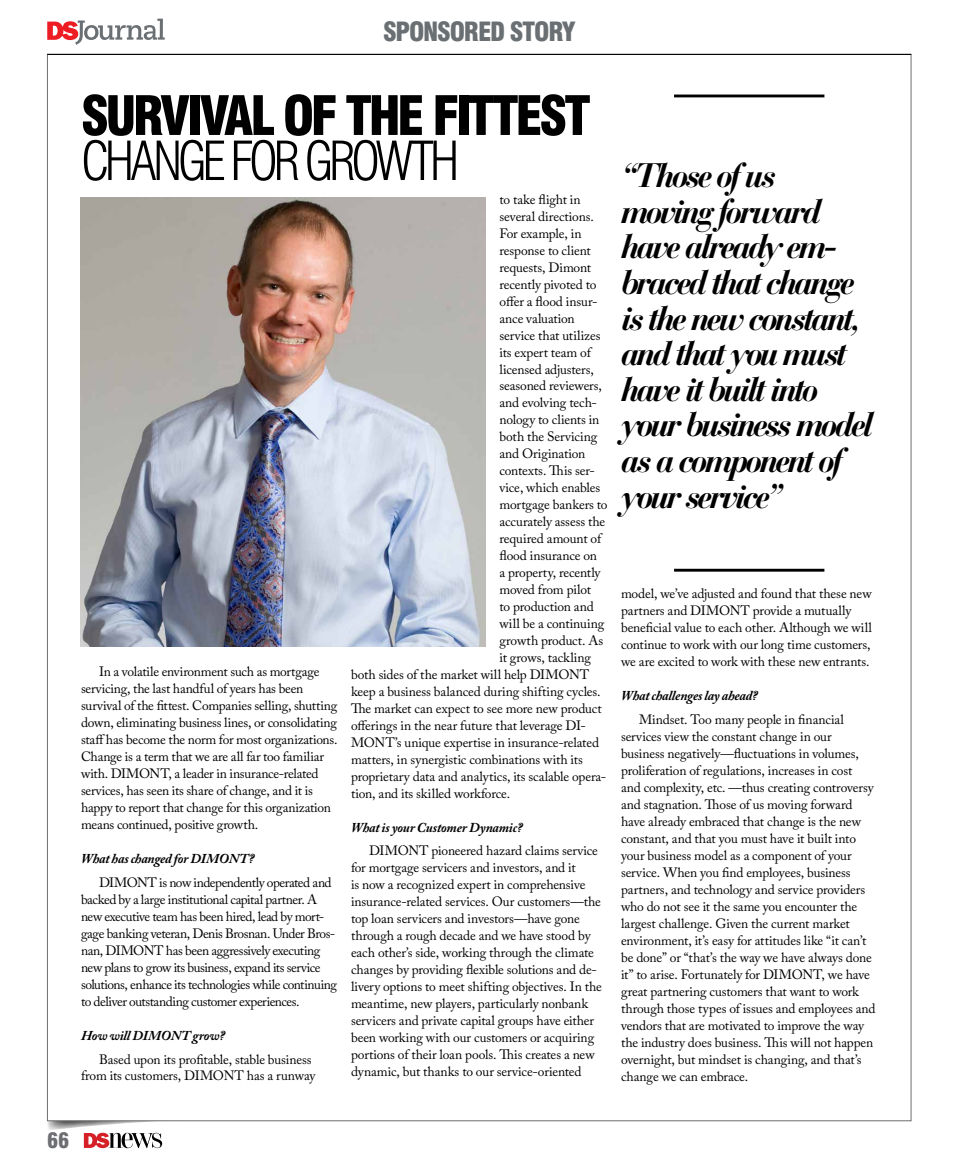
<style>
.page{position:relative;width:972px;height:1175px;background:#fff}
.page>*{position:absolute;margin:0;border:0;box-sizing:border-box;transform-origin:0 0}
.t1{font:900 condensed 52.8px "Swiss 721 BT";letter-spacing:-.06em;color:#000}
.t2{font:300 condensed 52.8px "Swiss 721 BT";letter-spacing:-.085em;color:#000}
.t3{font:italic 700 33.75px/35.7px "Bauer Bodoni";letter-spacing:-.09em;color:#000}
.t4{font:900 condensed 25.8px "Swiss 721 BT";letter-spacing:-.05em;color:#696f72}
.t5{font:900 condensed 21px "Swiss 721 BT";color:#6d6e71}
.t6{font:13.5px/17px "Adobe Caslon Pro";letter-spacing:-.015em;color:#000}
.t7{font:13.5px/17px "Adobe Caslon Pro";letter-spacing:-.035em;color:#000}
.t8{font:italic 700 13.5px "Adobe Caslon Pro";letter-spacing:-.015em;color:#000}
</style>
<div class="page">
<svg style="left:47px;top:1120px;width:432px;height:28px"></svg>
<div style="left:47px;top:54px;width:864px;height:1066px;background:#fff;border:1px solid #6d6e71"></div>
<hr style="left:47px;top:54px;width:864px;height:1px;background:#000">
<svg style="left:47px;top:19px;width:118px;height:26px"></svg>
<hr style="left:674px;top:94px;width:150px;height:3px;background:#000">
<hr style="left:674px;top:569px;width:150px;height:2px;background:#000">
<img style="left:81px;top:198px;width:405px;height:449px">
<h3 class="t4" style="left:383px;top:16px;width:194px">SPONSORED STORY</h3>
<h1 class="t1" style="left:81px;top:84px;width:511px">SURVIVAL OF THE FITTEST</h1>
<h1 class="t2" style="left:81px;top:129px;width:380px">CHANGE FOR GROWTH</h1>
<p class="t6" style="left:81px;top:663px;width:258px;text-indent:18px">In a volatile environment such as mortgage servicing, the last handful of years has been survival of the fittest. Companies selling, shutting down, eliminating business lines, or consolidating staff has become the norm for most organizations.<br>Change is a term that we are all far too familiar with. DIMONT, a leader in insurance-related services, has seen its share of change, and it is happy to report that change for this organization means continued, positive growth.</p>
<p class="t8" style="left:81px;top:850px;width:175px">What has changed for DIMONT?</p>
<p class="t7" style="left:81px;top:873px;width:258px;text-indent:18px">DIMONT is now independently operated and backed by a large institutional capital partner. A new executive team has been hired, lead by mort&shy;gage banking veteran, Denis Brosnan. Under Bros&shy;nan, DIMONT has been aggressively executing new plans to grow its business, expand its service solutions, enhance its technologies while continuing to deliver outstanding customer experiences.</p>
<p class="t8" style="left:81px;top:1027px;width:145px">How will DIMONT grow?</p>
<p class="t6" style="left:81px;top:1050px;width:236px;text-align:right">Based upon its profitable, stable business from its customers, DIMONT has a runway</p>
<p class="t6" style="left:500px;top:191px;width:83px">to take flight in</p>
<p class="t6" style="left:500px;top:208px;width:96px">several directions.</p>
<p class="t6" style="left:500px;top:225px;width:84px">For example, in</p>
<p class="t6" style="left:500px;top:242px;width:93px">response to client</p>
<p class="t6" style="left:500px;top:258px;width:93px">requests, Dimont</p>
<p class="t6" style="left:500px;top:275px;width:98px">recently pivoted to</p>
<p class="t6" style="left:500px;top:292px;width:99px">offer a flood insur-</p>
<p class="t6" style="left:500px;top:309px;width:77px">ance valuation</p>
<p class="t6" style="left:500px;top:326px;width:103px">service that utilizes</p>
<p class="t6" style="left:500px;top:343px;width:93px">its expert team of</p>
<p class="t6" style="left:500px;top:360px;width:96px">licensed adjusters,</p>
<p class="t6" style="left:500px;top:377px;width:104px">seasoned reviewers,</p>
<p class="t6" style="left:500px;top:394px;width:99px">and evolving tech-</p>
<p class="t6" style="left:500px;top:411px;width:101px">nology to clients in</p>
<p class="t6" style="left:500px;top:428px;width:99px">both the Servicing</p>
<p class="t6" style="left:500px;top:445px;width:87px">and Origination</p>
<p class="t6" style="left:500px;top:462px;width:97px">contexts. This ser-</p>
<p class="t6" style="left:500px;top:479px;width:102px">vice, which enables</p>
<p class="t6" style="left:500px;top:496px;width:109px">mortgage bankers to</p>
<p class="t6" style="left:500px;top:513px;width:107px">accurately assess the</p>
<p class="t6" style="left:500px;top:530px;width:103px">required amount of</p>
<p class="t6" style="left:500px;top:547px;width:99px">flood insurance on</p>
<p class="t6" style="left:500px;top:564px;width:103px">a property, recently</p>
<p class="t6" style="left:500px;top:581px;width:93px">moved from pilot</p>
<p class="t6" style="left:500px;top:598px;width:96px">to production and</p>
<p class="t6" style="left:500px;top:615px;width:106px">will be a continuing</p>
<p class="t6" style="left:500px;top:632px;width:105px">growth product. As</p>
<p class="t6" style="left:500px;top:648px;width:93px">it grows, tackling</p>
<p class="t6" style="left:351px;top:665px;width:240px">both sides of the market will help DIMONT</p>
<p class="t6" style="left:351px;top:682px;width:251px">keep a business balanced during shifting cycles.</p>
<p class="t6" style="left:351px;top:699px;width:252px">The market can expect to see more new product</p>
<p class="t6" style="left:351px;top:716px;width:237px">offerings in the near future that leverage DI-</p>
<p class="t6" style="left:351px;top:733px;width:250px">MONT’s unique expertise in insurance-related</p>
<p class="t6" style="left:351px;top:750px;width:233px">matters, in synergistic combinations with its</p>
<p class="t6" style="left:351px;top:767px;width:257px">proprietary data and analytics, its scalable opera-</p>
<p class="t6" style="left:351px;top:784px;width:161px">tion, and its skilled workforce.</p>
<p class="t8" style="left:351px;top:819px;width:173px">What is your Customer Dynamic?</p>
<p class="t6" style="left:351px;top:842px;width:252px;text-indent:18px">DIMONT pioneered hazard claims service for mortgage servicers and investors, and it<br>is now a recognized expert in comprehensive insurance-related services. Our customers—the top loan servicers and investors—have gone through a rough decade and we have stood by each other’s side, working through the climate changes by providing flexible solutions and de&shy;livery options to meet shifting objectives. In the meantime, new players, particularly nonbank servicers and private capital groups have either been working with our customers or acquiring portions of their loan pools. This creates a new dynamic, but thanks to our service-oriented</p>
<h2 class="t3" style="left:621px;top:158px;width:255px">“Those of us moving forward have already em&shy;braced that change is the new constant, and that you must have it built into your business model as a component of your service”</h2>
<p class="t6" style="left:621px;top:584px;width:252px">model, we’ve adjusted and found that these new partners and DIMONT provide a mutually beneficial value to each other. Although we will continue to work with our long time customers, we are excited to work with these new entrants.</p>
<p class="t8" style="left:621px;top:687px;width:138px">What challenges lay ahead?</p>
<p class="t6" style="left:621px;top:710px;width:256px;text-indent:18px">Mindset. Too many people in financial services view the constant change in our business negatively—fluctuations in volumes, proliferation of regulations, increases in cost and complexity, etc. —thus creating controversy and stagnation. Those of us moving forward have already embraced that change is the new constant, and that you must have it built into your business model as a component of your service. When you find employees, business partners, and technology and service providers who do not see it the same you encounter the largest challenge. Given the current market environment, it’s easy for attitudes like “it can’t be done” or “that’s the way we have always done it” to arise. Fortunately for DIMONT, we have great partnering customers that want to work through those types of issues and employees and vendors that are motivated to improve the way the industry does business. This will not happen overnight, but mindset is changing, and that’s change we can embrace.</p>
<h3 class="t5" style="left:47px;top:1127px;width:24px">66</h3>
</div>
